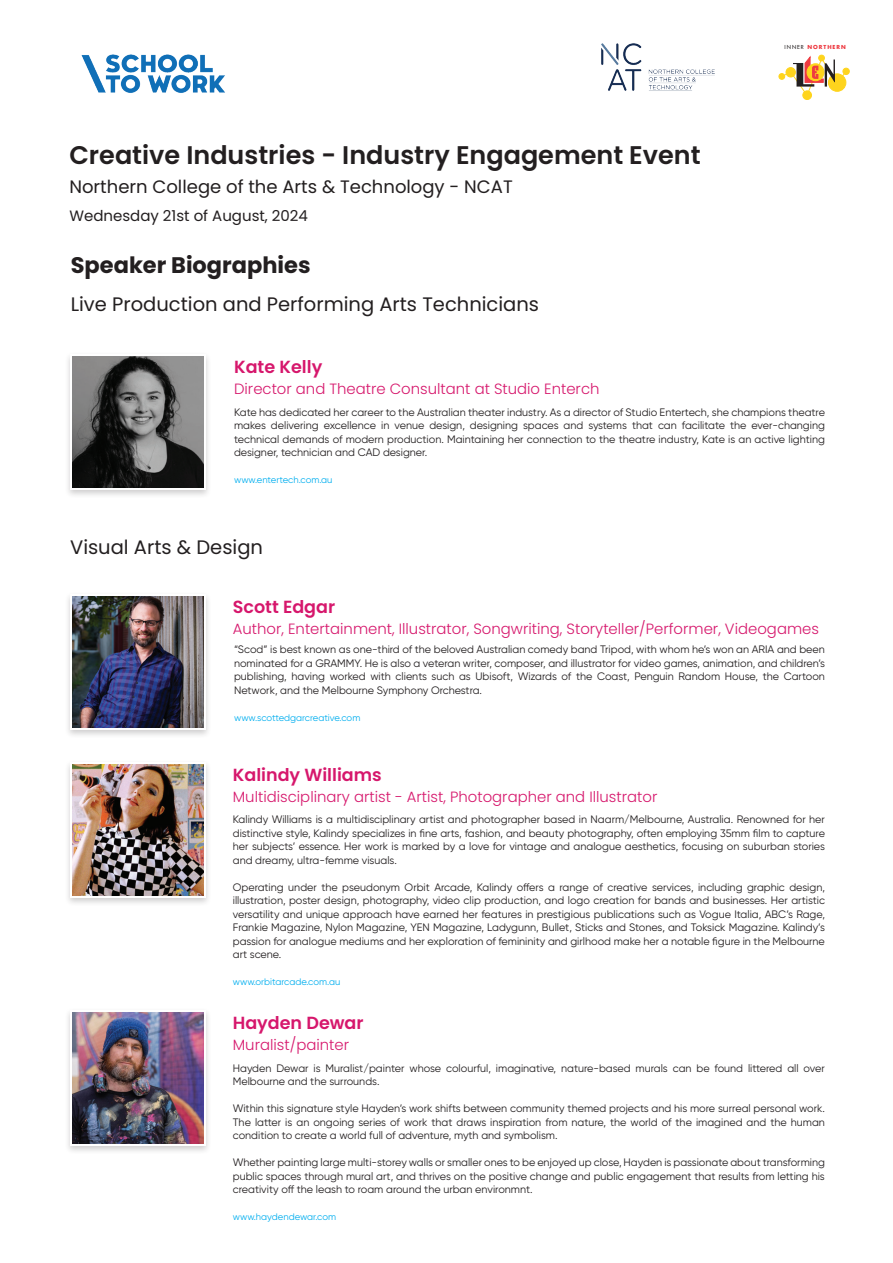
<style>
.page{position:relative;width:893px;height:1263px;background:#fff}
.page>*{position:absolute;margin:0;border:0;box-sizing:border-box;transform-origin:0 0}
.t1{font:600 25.5px "Poppins";color:#231f20}
.t2{font:700 22.5px "Poppins";color:#231f20}
.t3{font:19.5px "Poppins";color:#231f20}
.t4{font:18px "Poppins";color:#231f20}
.t5{font:600 17.55px "Poppins";color:#d6176c}
.t6{font:15px "Poppins";color:#231f20}
.t7{font:300 14.85px "Poppins";color:#d6176c}
.t8{font:10.8px/13.5px "Gilroy";color:#231f20;text-align:justify}
.t9{font:9.45px "Gilroy";color:#00aeef}
.t10{font:700 5.4px "Futura";letter-spacing:.18em;color:#ee3a41}
.s1{font-weight:400;color:#231f20}
</style>
<div class="page">
<div style="left:843px;top:68px;width:6px;height:7px;border:1px solid #fed41d;border-radius:50%"></div>
<div style="left:803px;top:91px;width:8px;height:9px;background:#fed41d;border-radius:50%"></div>
<div style="left:803px;top:91px;width:9px;height:9px;border:1px solid #fed41d;border-radius:50%"></div>
<svg style="left:779px;top:55px;width:68px;height:41px"></svg>
<img style="left:601px;top:43px;width:114px;height:48px">
<img style="left:81px;top:54px;width:144px;height:39px">
<div style="left:64px;top:351px;width:147px;height:148px;background:#231f20;opacity:.22"></div>
<div style="left:70px;top:354px;width:135px;height:136px;background:linear-gradient(to right,#fff,#fff)"></div>
<img style="left:72px;top:356px;width:131px;height:132px">
<div style="left:64px;top:591px;width:147px;height:147px;background:#231f20;opacity:.22"></div>
<svg style="left:70px;top:594px;width:135px;height:135px"></svg>
<img style="left:72px;top:596px;width:131px;height:131px">
<div style="left:64px;top:1007px;width:147px;height:148px;background:#231f20;opacity:.22"></div>
<svg style="left:70px;top:1011px;width:135px;height:135px"></svg>
<img style="left:72px;top:1013px;width:131px;height:131px">
<div style="left:64px;top:759px;width:147px;height:147px;background:#231f20;opacity:.22"></div>
<svg style="left:70px;top:762px;width:135px;height:135px"></svg>
<img style="left:72px;top:764px;width:131px;height:131px">
<h1 class="t1" style="left:69px;top:141px;width:633px">Creative Industries - Industry Engagement Event</h1>
<h3 class="t4" style="left:69px;top:176px;width:445px">Northern College of the Arts &amp; Technology - NCAT</h3>
<h3 class="t6" style="left:69px;top:207px;width:240px">Wednesday 21st of August, 2024</h3>
<h2 class="t2" style="left:71px;top:252px;width:241px">Speaker Biographies</h2>
<h3 class="t3" style="left:71px;top:292px;width:470px">Live Production and Performing Arts Technicians</h3>
<p class="t10" style="left:785px;top:43px;width:63px"><span class="s1">INNER</span> NORTHERN</p>
<h3 class="t5" style="left:234px;top:357px;width:90px">Kate Kelly</h3>
<h3 class="t7" style="left:234px;top:380px;width:367px">Director and Theatre Consultant at Studio Enterch</h3>
<p class="t8" style="left:234px;top:405px;width:592px">Kate has dedicated her career to the Australian theater industry. As a director of Studio Entertech, she champions theatre makes delivering excellence in venue design, designing spaces and systems that can facilitate the ever-changing technical demands of modern production. Maintaining her connection to the theatre industry, Kate is an active lighting designer, technician and CAD designer.</p>
<p class="t9" style="left:234px;top:474px;width:100px">www.entertech.com.au</p>
<h3 class="t3" style="left:70px;top:536px;width:194px">Visual Arts &amp; Design</h3>
<h3 class="t5" style="left:233px;top:596px;width:104px">Scott Edgar</h3>
<h3 class="t7" style="left:233px;top:620px;width:588px">Author, Entertainment, Illustrator, Songwriting, Storyteller/Performer, Videogames</h3>
<p class="t8" style="left:234px;top:643px;width:592px">“Scod” is best known as one-third of the beloved Australian comedy band Tripod, with whom he’s won an ARIA and been nominated for a GRAMMY. He is also a veteran writer, composer, and illustrator for video games, animation, and children’s publishing, having worked with clients such as Ubisoft, Wizards of the Coast, Penguin Random House, the Cartoon Network, and the Melbourne Symphony Orchestra.</p>
<p class="t9" style="left:234px;top:712px;width:128px">www.scottedgarcreative.com</p>
<h3 class="t5" style="left:233px;top:764px;width:150px">Kalindy Williams</h3>
<h3 class="t7" style="left:233px;top:788px;width:426px">Multidisciplinary artist - Artist, Photographer and Illustrator</h3>
<p class="t8" style="left:233px;top:813px;width:594px">Kalindy Williams is a multidisciplinary artist and photographer based in Naarm/Melbourne, Australia. Renowned for her distinctive style, Kalindy specializes in fine arts, fashion, and beauty photography, often employing 35mm film to capture her subjects’ essence. Her work is marked by a love for vintage and analogue aesthetics, focusing on suburban stories and dreamy, ultra-femme visuals.</p>
<p class="t8" style="left:233px;top:880px;width:594px">Operating under the pseudonym Orbit Arcade, Kalindy offers a range of creative services, including graphic design, illustration, poster design, photography, video clip production, and logo creation for bands and businesses. Her artistic versatility and unique approach have earned her features in prestigious publications such as Vogue Italia, ABC’s Rage, Frankie Magazine, Nylon Magazine, YEN Magazine, Ladygunn, Bullet, Sticks and Stones, and Toksick Magazine. Kalindy’s passion for analogue mediums and her exploration of femininity and girlhood make her a notable figure in the Melbourne art scene.</p>
<p class="t9" style="left:233px;top:976px;width:109px">www.orbitarcade.com.au</p>
<h3 class="t5" style="left:233px;top:1013px;width:132px">Hayden Dewar</h3>
<h3 class="t7" style="left:233px;top:1036px;width:118px">Muralist/painter</h3>
<p class="t8" style="left:233px;top:1061px;width:594px">Hayden Dewar is Muralist/painter whose colourful, imaginative, nature-based murals can be found littered all over<br>Melbourne and the surrounds.</p>
<p class="t8" style="left:233px;top:1101px;width:594px">Within this signature style Hayden’s work shifts between community themed projects and his more surreal personal work.<br>The latter is an ongoing series of work that draws inspiration from nature, the world of the imagined and the human condition to create a world full of adventure, myth and symbolism.</p>
<p class="t8" style="left:233px;top:1155px;width:594px">Whether painting large multi-storey walls or smaller ones to be enjoyed up close, Hayden is passionate about transforming public spaces through mural art, and thrives on the positive change and public engagement that results from letting his creativity off the leash to roam around the urban environmnt.</p>
<p class="t9" style="left:233px;top:1211px;width:105px">www.haydendewar.com</p>
</div>
